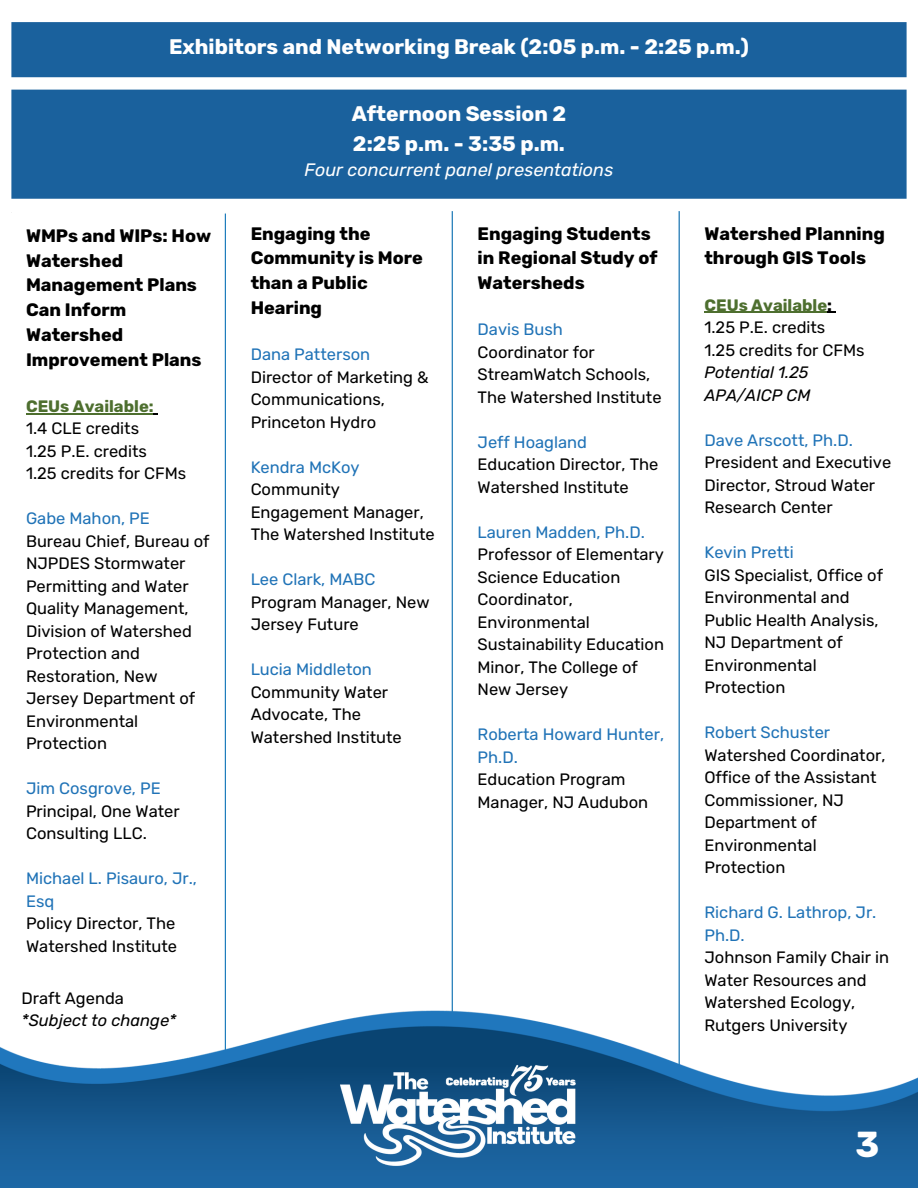
<style>
.page{position:relative;width:918px;height:1188px;background:#fff}
.page>*{position:absolute;margin:0;border:0;box-sizing:border-box;transform-origin:0 0}
.t1{font:700 36px "Rubik";color:#fff}
.t2{font:700 21px "Rubik";color:#fff}
.t3{font:700 18px/24.8px "Rubik";color:#000}
.t4{font:italic 18px "Rubik";color:#fff}
.t5{font:16.5px/22.5px "Rubik";color:#000}
.t6{font:16.5px/22.5px "Rubik";color:#2073b7}
.t7{font:italic 16.5px/22.5px "Rubik";color:#000}
.t8{font:700 16.5px "Rubik";color:#4e6f2f}
.s1{color:#2073b7}
.s2{font-style:normal}
.s3{color:#000}
.s4{font-style:italic}
</style>
<div class="page">
<svg style="left:11px;top:22px;width:896px;height:177px;background:#2a6ca4"></svg>
<hr style="left:26px;top:413px;width:128px;height:1px;background:#4e6f2f">
<hr style="left:704px;top:312px;width:123px;height:1px;background:#4e6f2f">
<hr style="left:225px;top:213px;width:1px;height:873px;background:#1378bc">
<hr style="left:452px;top:211px;width:1px;height:876px;background:#1378bc">
<hr style="left:679px;top:211px;width:1px;height:876px;background:#1378bc">
<img style="left:0;top:1004px;width:918px;height:184px">
<img style="left:334px;top:1057px;width:249px;height:116px">
<p class="t2" style="left:169px;top:34px;width:581px">Exhibitors and Networking Break (2:05 p.m. - 2:25 p.m.)</p>
<p class="t3" style="left:26px;top:223px;width:187px">WMPs and WIPs: How<br>Watershed<br>Management Plans<br>Can Inform</p>
<p class="t3" style="left:26px;top:322px;width:177px">Watershed<br>Improvement Plans</p>
<p class="t8" style="left:26px;top:396px;width:129px">CEUs Available:</p>
<p class="t5" style="left:26px;top:417px;width:115px">1.4 CLE credits</p>
<p class="t5" style="left:26px;top:440px;width:122px">1.25 P.E. credits</p>
<p class="t5" style="left:26px;top:462px;width:162px">1.25 credits for CFMs</p>
<p class="t6" style="left:26px;top:507px;width:125px">Gabe Mahon, PE</p>
<p class="t5" style="left:26px;top:530px;width:185px">Bureau Chief, Bureau of<br>NJPDES Stormwater<br>Permitting and Water<br>Quality Management,<br>Division of Watershed<br>Protection and<br>Restoration, New<br>Jersey Department of<br>Environmental<br>Protection</p>
<p class="t5" style="left:26px;top:777px;width:155px"><span class="s1">Jim Cosgrove, PE<br></span>Principal, One Water<br>Consulting LLC.</p>
<p class="t6" style="left:26px;top:867px;width:172px">Michael L. Pisauro, Jr.,<br>Esq</p>
<p class="t5" style="left:26px;top:912px;width:153px">Policy Director, The<br>Watershed Institute</p>
<p class="t7" style="left:21px;top:987px;width:157px"><span class="s2">Draft Agenda </span>*Subject to change*</p>
<p class="t2" style="left:352px;top:102px;width:216px">Afternoon Session 2</p>
<p class="t2" style="left:353px;top:131px;width:214px">2:25 p.m. - 3:35 p.m.</p>
<p class="t4" style="left:305px;top:160px;width:310px">Four concurrent panel presentations</p>
<p class="t3" style="left:251px;top:221px;width:174px">Engaging the<br>Community is More than a Public<br>Hearing</p>
<p class="t6" style="left:251px;top:343px;width:121px">Dana Patterson</p>
<p class="t5" style="left:251px;top:366px;width:179px">Director of Marketing &amp;<br>Communications,<br>Princeton Hydro</p>
<p class="t5" style="left:251px;top:456px;width:186px"><span class="s1">Kendra McKoy<br></span>Community<br>Engagement Manager,<br>The Watershed Institute</p>
<p class="t5" style="left:251px;top:568px;width:180px"><span class="s1">Lee Clark, MABC<br></span>Program Manager, New<br>Jersey Future</p>
<p class="t5" style="left:251px;top:658px;width:153px"><span class="s1">Lucia Middleton<br></span>Community Water<br>Advocate, The<br>Watershed Institute</p>
<p class="t3" style="left:478px;top:221px;width:182px">Engaging Students in Regional Study of<br>Watersheds</p>
<p class="t6" style="left:478px;top:318px;width:87px">Davis Bush</p>
<p class="t5" style="left:478px;top:341px;width:186px">Coordinator for<br>StreamWatch Schools,<br>The Watershed Institute</p>
<p class="t5" style="left:478px;top:431px;width:182px"><span class="s1">Jeff Hoagland<br></span>Education Director, The<br>Watershed Institute</p>
<p class="t5" style="left:478px;top:521px;width:188px"><span class="s1">Lauren Madden, Ph.D.<br></span>Professor of Elementary<br>Science Education<br>Coordinator,<br>Environmental<br>Sustainability Education<br>Minor, The College of<br>New Jersey</p>
<p class="t6" style="left:478px;top:723px;width:188px">Roberta Howard Hunter,<br>Ph.D.</p>
<p class="t5" style="left:478px;top:768px;width:172px">Education Program<br>Manager, NJ Audubon</p>
<p class="t3" style="left:704px;top:221px;width:182px">Watershed Planning through GIS Tools</p>
<p class="t8" style="left:704px;top:295px;width:129px">CEUs Available<span class="s3">:</span></p>
<p class="t5" style="left:704px;top:316px;width:122px">1.25 P.E. credits</p>
<p class="t5" style="left:704px;top:339px;width:162px">1.25 credits for CFMs<br><span class="s4">Potential 1.25</span></p>
<p class="t7" style="left:704px;top:384px;width:108px">APA/AICP CM</p>
<p class="t5" style="left:704px;top:429px;width:188px"><span class="s1">Dave Arscott, Ph.D.<br></span>President and Executive<br>Director, Stroud Water<br>Research Center</p>
<p class="t6" style="left:704px;top:541px;width:91px">Kevin Pretti</p>
<p class="t5" style="left:704px;top:564px;width:180px">GIS Specialist, Office of<br>Environmental and<br>Public Health Analysis,<br>NJ Department of<br>Environmental<br>Protection</p>
<p class="t5" style="left:704px;top:721px;width:183px"><span class="s1">Robert Schuster<br></span>Watershed Coordinator,<br>Office of the Assistant<br>Commissioner, NJ<br>Department of<br>Environmental<br>Protection</p>
<p class="t6" style="left:704px;top:901px;width:174px">Richard G. Lathrop, Jr.<br>Ph.D.</p>
<p class="t5" style="left:704px;top:946px;width:186px">Johnson Family Chair in<br>Water Resources and<br>Watershed Ecology,<br>Rutgers University</p>
<p class="t1" style="left:855px;top:1124px;width:25px">3</p>
</div>
